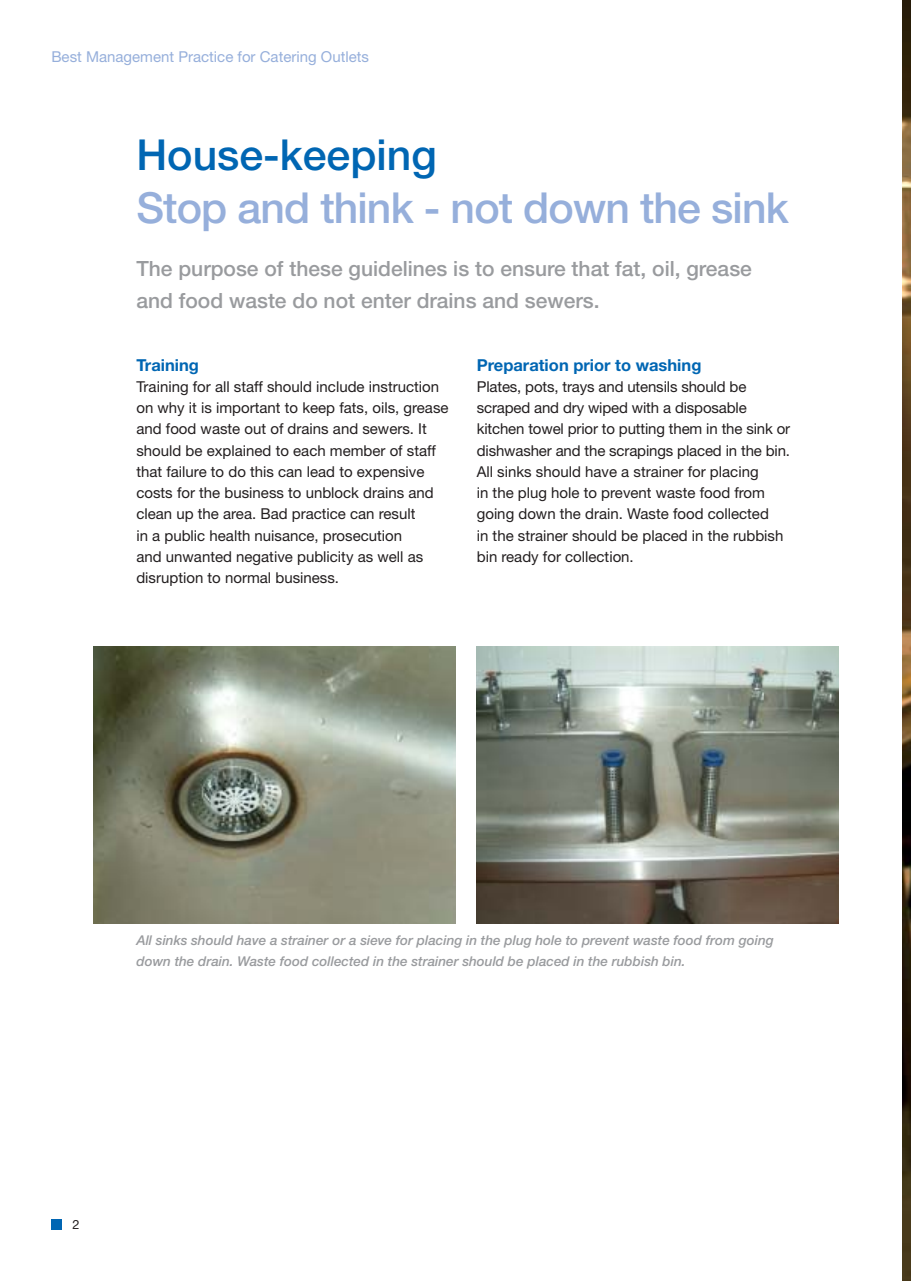
<style>
.page{position:relative;width:911px;height:1281px;background:#fff}
.page>*{position:absolute;margin:0;border:0;box-sizing:border-box;transform-origin:0 0}
.t1{font:500 42.75px/53.1px "Helvetica Neue";letter-spacing:-.02em;color:#96afdb}
.t2{font:500 21px/32px "Helvetica Neue";color:#999b9e}
.t3{font:700 16.5px "Helvetica Neue";color:#0066b3}
.t4{font:15px/21.3px "Helvetica Neue";color:#231f20}
.t5{font:15px "Helvetica Neue";color:#96afdb}
.t6{font:italic 500 13.5px/21.3px "Helvetica Neue";color:#999b9e}
.t7{font:12.75px "Helvetica Neue";color:#231f20}
.s1{color:#0066b3}
</style>
<div class="page">
<div style="left:51px;top:1219px;width:11px;height:10px;background:#0066b3"></div>
<img style="left:94px;top:647px;width:361px;height:276px">
<img style="left:477px;top:647px;width:361px;height:276px">
<img style="left:902px;top:0;width:8px;height:1281px">
<p class="t5" style="left:51px;top:52px;width:319px">Best Management Practice for Catering Outlets</p>
<p class="t1" style="left:136px;top:132px;width:653px"><span class="s1">House-keeping<br></span>Stop and think - not down the sink</p>
<p class="t2" style="left:136px;top:255px;width:617px">The purpose of these guidelines is to ensure that fat, oil, grease and food waste do not enter drains and sewers.</p>
<p class="t3" style="left:136px;top:359px;width:64px">Training</p>
<p class="t4" style="left:136px;top:377px;width:314px">Training for all staff should include instruction on why it is important to keep fats, oils, grease and food waste out of drains and sewers. It should be explained to each member of staff that failure to do this can lead to expensive costs for the business to unblock drains and clean up the area. Bad practice can result<br>in a public health nuisance, prosecution<br>and unwanted negative publicity as well as disruption to normal business.</p>
<p class="t3" style="left:477px;top:359px;width:226px">Preparation prior to washing</p>
<p class="t4" style="left:477px;top:377px;width:315px">Plates, pots, trays and utensils should be scraped and dry wiped with a disposable kitchen towel prior to putting them in the sink or dishwasher and the scrapings placed in the bin.<br>All sinks should have a strainer for placing<br>in the plug hole to prevent waste food from going down the drain. Waste food collected<br>in the strainer should be placed in the rubbish bin ready for collection.</p>
<p class="t6" style="left:136px;top:930px;width:639px">All sinks should have a strainer or a sieve for placing in the plug hole to prevent waste food from going down the drain. Waste food collected in the strainer should be placed in the rubbish bin.</p>
<p class="t7" style="left:73px;top:1220px;width:9px">2</p>
</div>
